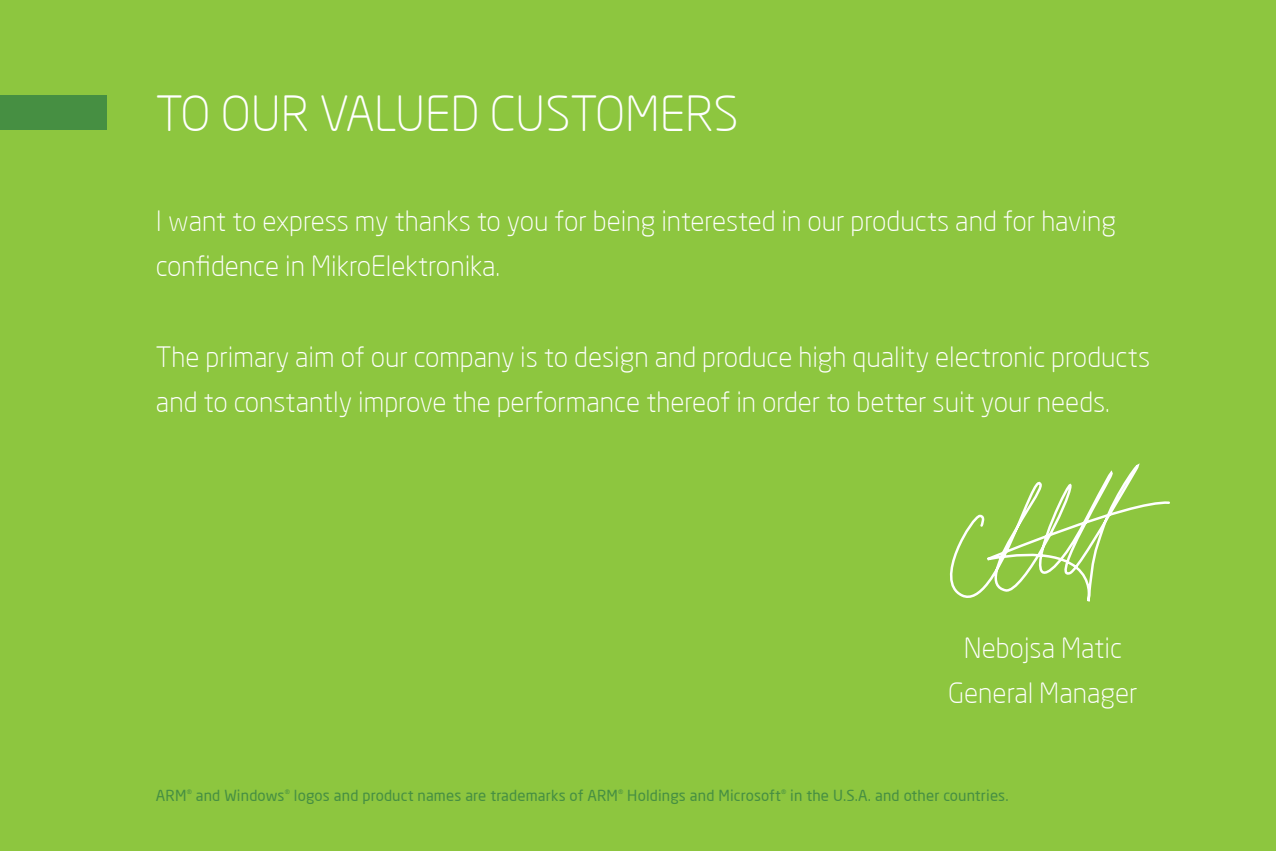
<style>
.page{position:relative;width:1276px;height:851px;background:#fff}
.page>*{position:absolute;margin:0;border:0;box-sizing:border-box;transform-origin:0 0}
.t1{font:300 47.5px "Neo Sans Pro";color:#fff}
.t2{font:300 27.5px/45px "Neo Sans Pro";color:#fff}
.t3{font:15px "Neo Sans Pro";letter-spacing:.01em;color:#468f42}
</style>
<div class="page">
<div style="left:0;top:0;width:1276px;height:850px;background:#8dc63f"></div>
<svg style="left:949px;top:463px;width:221px;height:139px"></svg>
<div style="left:0;top:95px;width:107px;height:35px;background:#468f42"></div>
<h1 class="t1" style="left:156px;top:85px;width:584px">TO OUR VALUED CUSTOMERS</h1>
<p class="t2" style="left:156px;top:198px;width:961px">I want to express my thanks to you for being interested in our products and for having confidence in MikroElektronika.</p>
<p class="t2" style="left:156px;top:333px;width:995px">The primary aim of our company is to design and produce high quality electronic products and to constantly improve the performance thereof in order to better suit your needs.</p>
<p class="t2" style="left:948px;top:625px;width:191px;text-align:center">Nebojsa Matic<br>General Manager</p>
<p class="t3" style="left:156px;top:786px;width:854px">ARM<sup>®</sup> and Windows<sup>®</sup> logos and product names are trademarks of ARM<sup>®</sup> Holdings and Microsoft<sup>®</sup> in the U.S.A. and other countries.</p>
</div>
